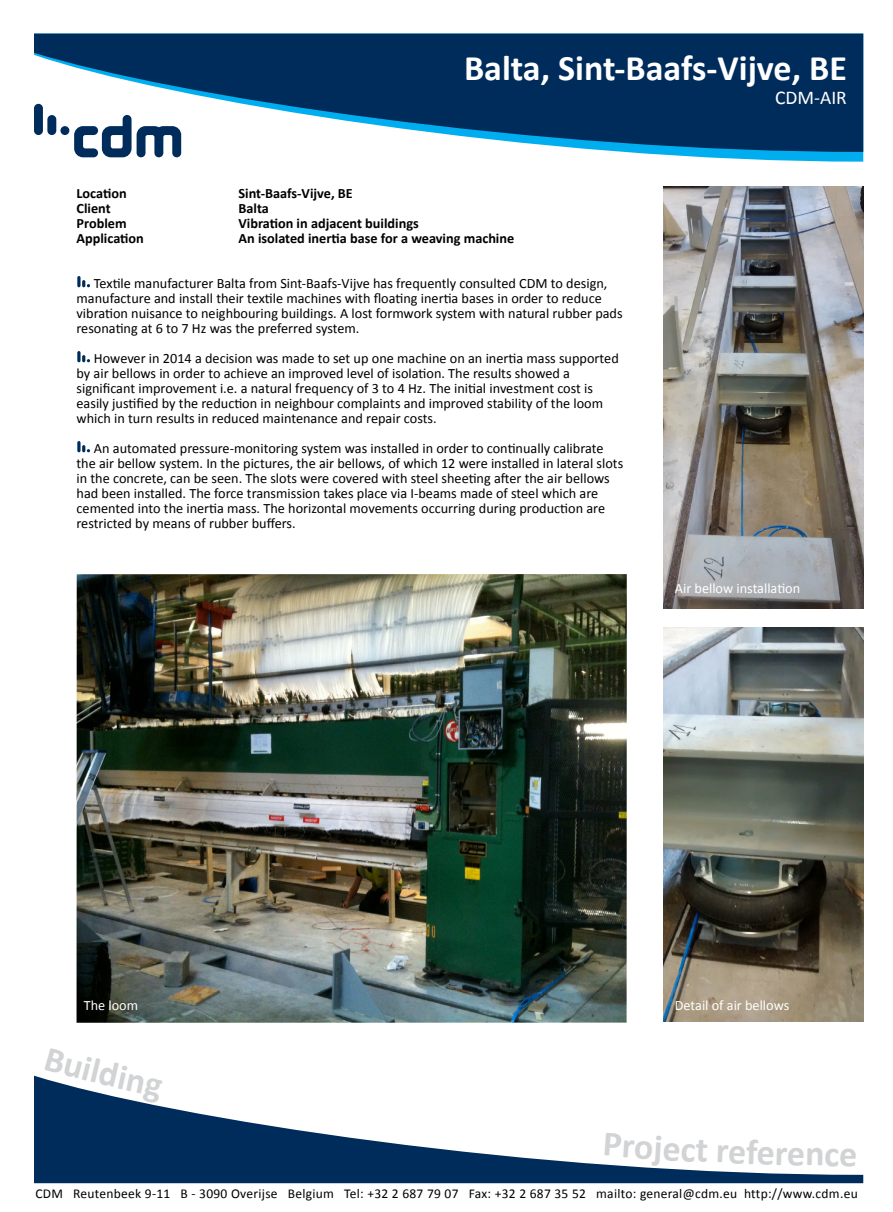
<style>
.page{position:relative;width:893px;height:1212px;background:#fff}
.page>*{position:absolute;margin:0;border:0;box-sizing:border-box;transform-origin:0 0}
.t1{font:700 36px "Calibri";color:#fff}
.t2{font:700 36px "Calibri";color:#d1d3d4}
.t3{font:19.5px "Calibri";color:#fff}
.t4{font:14.25px/15px "Calibri";color:#000}
.t5{font:700 14.25px "Calibri";color:#000}
.t6{font:14.25px "Calibri";color:#fff}
.t7{font:700 14.25px "Calibri";color:#000101}
.t8{font:13.5px "Calibri";letter-spacing:.02em;color:#000}
</style>
<div class="page">
<img style="left:663px;top:186px;width:200px;height:422px">
<img style="left:77px;top:574px;width:550px;height:449px">
<img style="left:663px;top:627px;width:200px;height:394px">
<svg style="left:81px;top:152px;width:782px;height:10px"></svg>
<svg style="left:34px;top:34px;width:829px;height:118px;fill:#002c5b"></svg>
<svg style="left:34px;top:1075px;width:829px;height:108px"></svg>
<svg style="left:77px;top:276px;width:4px;height:11px"></svg>
<svg style="left:82px;top:280px;width:8px;height:7px"></svg>
<svg style="left:77px;top:351px;width:4px;height:11px"></svg>
<svg style="left:82px;top:355px;width:8px;height:7px"></svg>
<svg style="left:77px;top:441px;width:4px;height:11px"></svg>
<svg style="left:82px;top:445px;width:8px;height:7px"></svg>
<div style="left:60px;top:126px;width:9px;height:9px;background:#002c5b;border-radius:50%"></div>
<div style="left:34px;top:104px;width:9px;height:31px;background:#002c5b;border-radius:4px"></div>
<div style="left:47px;top:115px;width:9px;height:20px;background:#002c5b;border-radius:4px"></div>
<svg style="left:74px;top:115px;width:107px;height:42px"></svg>
<svg style="left:45px;top:1075px;width:118px;height:28px"></svg>
<svg style="left:788px;top:1147px;width:50px;height:19px"></svg>
<h1 class="t1" style="left:464px;top:45px;width:384px">Balta, Sint-Baafs-Vijve, BE</h1>
<h2 class="t3" style="left:775px;top:85px;width:73px">CDM-AIR</h2>
<p class="t5" style="left:77px;top:184px;width:52px">Location</p>
<p class="t5" style="left:239px;top:184px;width:116px">Sint-Baafs-Vijve, BE</p>
<p class="t5" style="left:77px;top:199px;width:36px">Client</p>
<p class="t5" style="left:239px;top:199px;width:32px">Balta</p>
<p class="t5" style="left:77px;top:214px;width:52px">Problem</p>
<p class="t5" style="left:239px;top:214px;width:182px">Vibration in adjacent buildings</p>
<p class="t5" style="left:77px;top:229px;width:69px">Application</p>
<p class="t7" style="left:239px;top:229px;width:277px">An isolated inertia base for a weaving machine</p>
<p class="t4" style="left:77px;top:276px;width:548px;text-indent:17px">Textile manufacturer Balta from Sint-Baafs-Vijve has frequently consulted CDM to design, manufacture and install their textile machines with floating inertia bases in order to reduce vibration nuisance to neighbouring buildings. A lost formwork system with natural rubber pads resonating at 6 to 7 Hz was the preferred system.</p>
<p class="t4" style="left:77px;top:351px;width:544px;text-indent:17px">However in 2014 a decision was made to set up one machine on an inertia mass supported by air bellows in order to achieve an improved level of isolation. The results showed a significant improvement i.e. a natural frequency of 3 to 4 Hz. The initial investment cost is easily justified by the reduction in neighbour complaints and improved stability of the loom which in turn results in reduced maintenance and repair costs.</p>
<p class="t4" style="left:77px;top:441px;width:548px;text-indent:17px">An automated pressure-monitoring system was installed in order to continually calibrate the air bellow system. In the pictures, the air bellows, of which 12 were installed in lateral slots in the concrete, can be seen. The slots were covered with steel sheeting after the air bellows had been installed. The force transmission takes place via I-beams made of steel which are cemented into the inertia mass. The horizontal movements occurring during production are restricted by means of rubber buffers.</p>
<p class="t6" style="left:675px;top:579px;width:127px">Air bellow installation</p>
<p class="t6" style="left:84px;top:996px;width:56px">The loom</p>
<p class="t6" style="left:675px;top:996px;width:116px">Detail of air bellows</p>
<h1 class="t2" style="left:605px;top:1120px;width:61px;rotate:4deg">Proj</h1>
<h1 class="t2" style="left:664px;top:1124px;width:68px;rotate:3deg">ect r</h1>
<h1 class="t2" style="left:729px;top:1128px;width:61px;rotate:2deg">efer</h1>
<h1 class="t2" style="left:839px;top:1131px;width:20px">e</h1>
<p class="t8" style="left:35px;top:1185px;width:824px">CDM Reutenbeek 9-11 B - 3090 Overijse Belgium Tel: +32 2 687 79 07 Fax: +32 2 687 35 52 mailto: general@cdm.eu http://www.cdm.eu</p>
</div>
